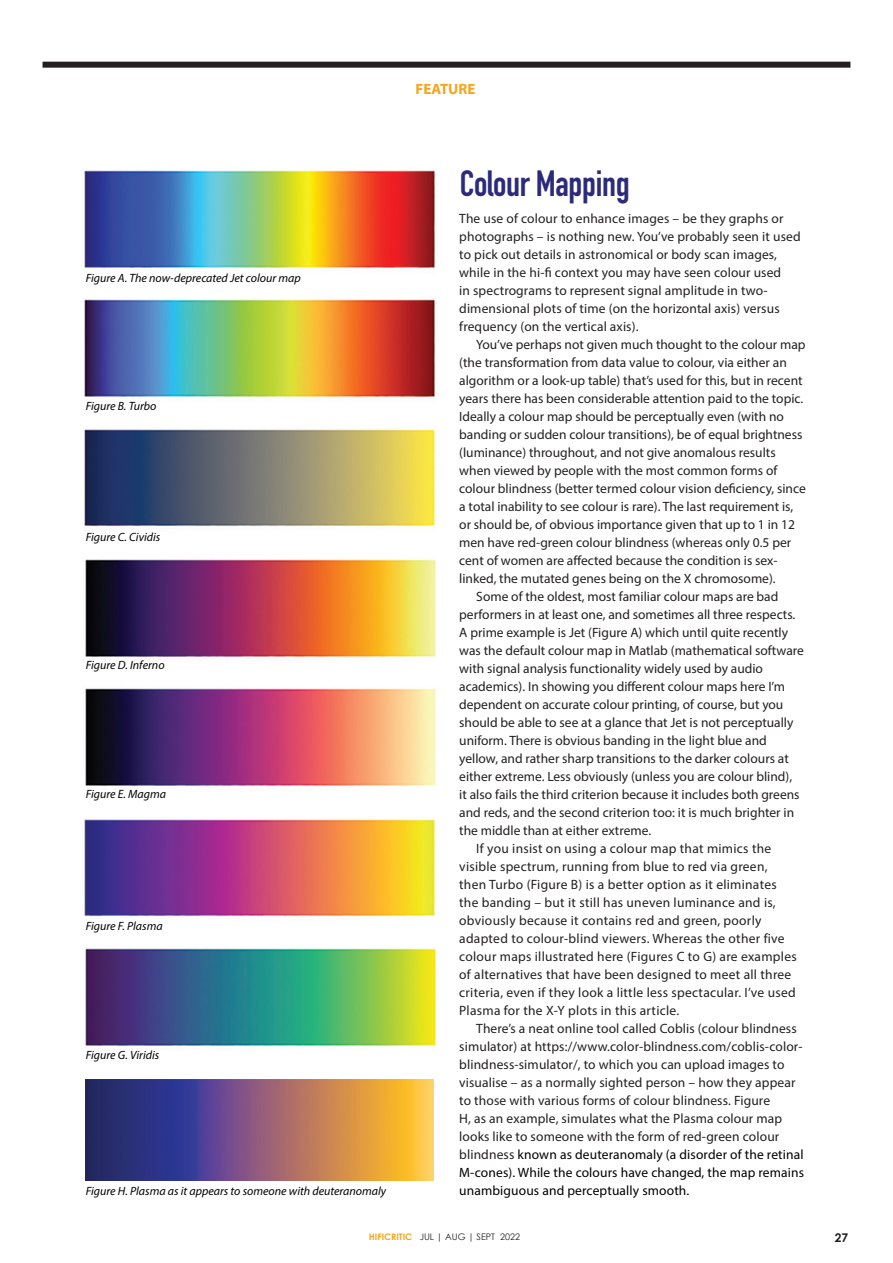
<style>
.page{position:relative;width:893px;height:1263px;background:#fff}
.page>*{position:absolute;margin:0;border:0;box-sizing:border-box;transform-origin:0 0}
._2020_Headings{font:700 36px "DIN Condensed";letter-spacing:-.01em;color:#2b2b7a}
.heading_3{font:700 15px "Myriad Pro";color:#f9a51b}
._2020_body_copy{font:13.5px/18px "Myriad Pro";color:#231f20}
._2020_body_copy-2{font:13.5px/18px "Myriad Pro";letter-spacing:.02em;color:#231f20}
._2020_captions{font:italic 12px "Myriad Pro";color:#000}
.t1{font:700 12px "Century Gothic";color:#231f20}
.t2{font:9px "Century Gothic";color:#231f20}
.s1{color:#000}
.s2{font-weight:700;color:#f9a51b}
</style>
<div class="page">
<div style="left:43px;top:62px;width:807px;height:6px;background:#231f20"></div>
<img style="left:84px;top:170px;width:351px;height:98px">
<img style="left:84px;top:299px;width:351px;height:98px">
<img style="left:84px;top:429px;width:351px;height:98px">
<img style="left:85px;top:559px;width:351px;height:98px">
<img style="left:85px;top:688px;width:351px;height:98px">
<img style="left:84px;top:819px;width:351px;height:97px">
<img style="left:85px;top:948px;width:351px;height:98px">
<img style="left:86px;top:1079px;width:348px;height:101px">
<p class="heading_3" style="left:415px;top:79px;width:61px">FEATURE</p>
<p class="_2020_captions" style="left:86px;top:271px;width:216px">Figure A. The now-deprecated Jet colour map</p>
<p class="_2020_captions" style="left:86px;top:398px;width:72px">Figure B. Turbo</p>
<p class="_2020_captions" style="left:86px;top:529px;width:76px">Figure C. Cividis</p>
<p class="_2020_captions" style="left:86px;top:658px;width:80px">Figure D. Inferno</p>
<p class="_2020_captions" style="left:86px;top:787px;width:82px">Figure E. Magma</p>
<p class="_2020_captions" style="left:86px;top:919px;width:78px">Figure F. Plasma</p>
<p class="_2020_captions" style="left:86px;top:1047px;width:75px">Figure G. Viridis</p>
<p class="_2020_captions" style="left:86px;top:1184px;width:302px">Figure H. Plasma as it appears to someone with deuteranomaly</p>
<p class="_2020_Headings" style="left:460px;top:159px;width:172px">Colour Mapping</p>
<p class="_2020_body_copy" style="left:459px;top:209px;width:343px">The use of colour to enhance images – be they graphs or photographs – is nothing new. You’ve probably seen it used to pick out details in astronomical or body scan images, while in the hi-fi context you may have seen colour used<br>in spectrograms to represent signal amplitude in two&shy;dimensional plots of time (on the horizontal axis) versus frequency (on the vertical axis).</p>
<p class="_2020_body_copy" style="left:459px;top:335px;width:348px;text-indent:17px">You’ve perhaps not given much thought to the colour map (the transformation from data value to colour, via either an algorithm or a look-up table) that’s used for this, but in recent years there has been considerable attention paid to the topic.<br>Ideally a colour map should be perceptually even (with no banding or sudden colour transitions), be of equal brightness (luminance) throughout, and not give anomalous results when viewed by people with the most common forms of colour blindness (better termed colour vision deficiency, since a total inability to see colour is rare). The last requirement is, or should be, of obvious importance given that up to 1 in 12 men have red-green colour blindness (whereas only 0.5 per cent of women are affected because the condition is sex&shy;linked, the mutated genes being on the X chromosome).</p>
<p class="_2020_body_copy" style="left:459px;top:587px;width:346px;text-indent:17px">Some of the oldest, most familiar colour maps are bad performers in at least one, and sometimes all three respects.<br>A prime example is Jet (Figure A) which until quite recently was the default colour map in Matlab (mathematical software with signal analysis functionality widely used by audio academics). In showing you different colour maps here I’m dependent on accurate colour printing, of course, but you should be able to see at a glance that Jet is not perceptually uniform. There is obvious banding in the light blue and yellow, and rather sharp transitions to the darker colours at either extreme. Less obviously (unless you are colour blind),<br>it also fails the third criterion because it includes both greens and reds, and the second criterion too: it is much brighter in the middle than at either extreme.</p>
<p class="_2020_body_copy-2" style="left:459px;top:839px;width:339px;text-indent:17px">If you insist on using a colour map that mimics the visible spectrum, running from blue to red via green, then Turbo (Figure B) is a better option as it eliminates the banding – but it still has uneven luminance and is, obviously because it contains red and green, poorly adapted to colour-blind viewers. Whereas the other five colour maps illustrated here (Figures C to G) are examples of alternatives that have been designed to meet all three criteria, even if they look a little less spectacular. I’ve used Plasma for the X-Y plots in this article.</p>
<p class="_2020_body_copy" style="left:459px;top:1019px;width:346px;text-indent:17px">There’s a neat online tool called Coblis (colour blindness simulator) at https://www.color-blindness.com/coblis-color&shy;blindness-simulator/, to which you can upload images to visualise – as a normally sighted person – how they appear to those with various forms of colour blindness. Figure<br>H, as an example, simulates what the Plasma colour map looks like to someone with the form of red-green colour blindness <span class="s1">known as deuteranomaly (a disorder of the retinal M-cones). While the colours have changed, the map remains unambiguous and perceptually smooth.</span></p>
<p class="t2" style="left:369px;top:1231px;width:153px"><span class="s2">HIFICRITIC</span> JUL | AUG | SEPT 2022</p>
<p class="t1" style="left:835px;top:1230px;width:15px">27</p>
</div>
